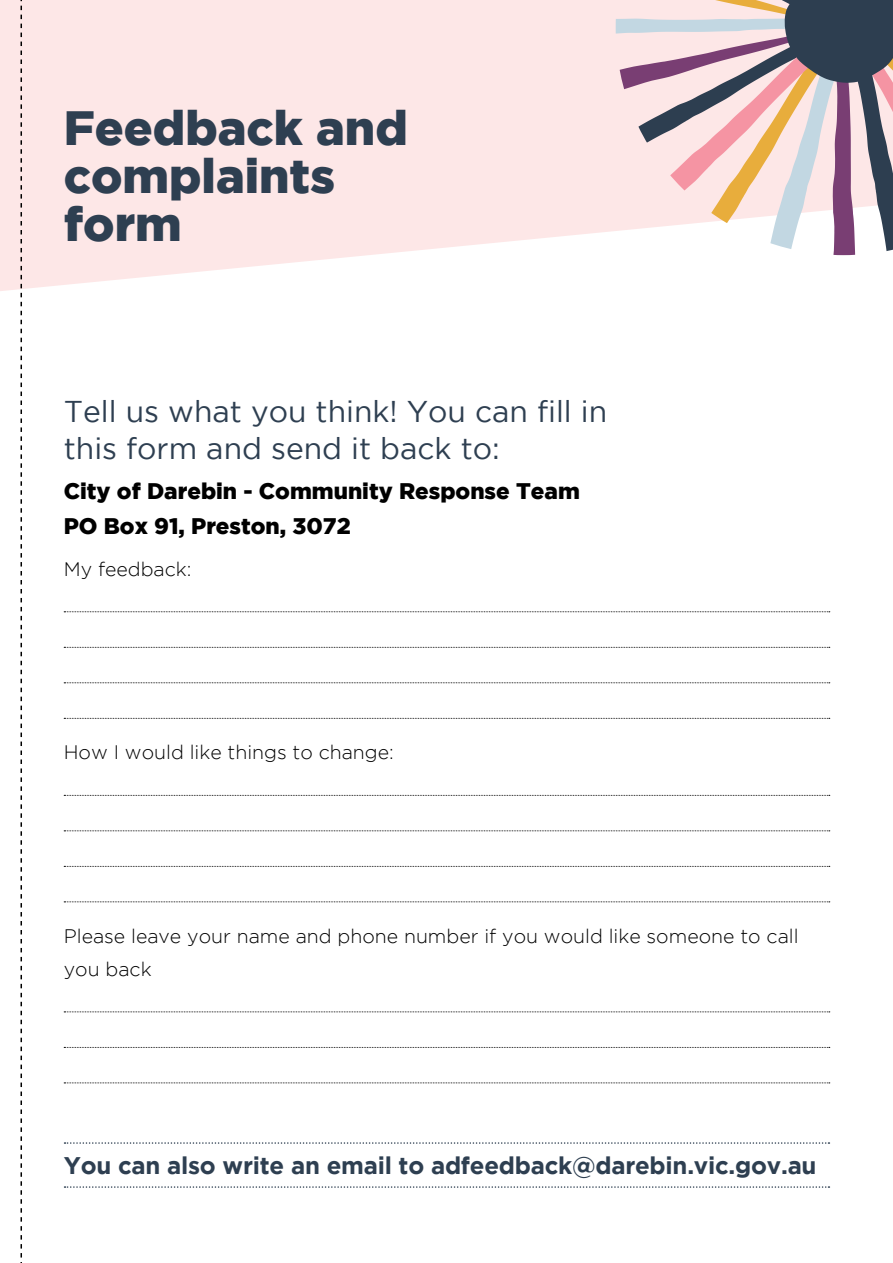
<style>
.page{position:relative;width:893px;height:1263px;background:#fff}
.page>*{position:absolute;margin:0;border:0;box-sizing:border-box;transform-origin:0 0}
.t1{font:900 48px/48px "Gotham";color:#2e3f51}
.t2{font:30px/37.5px "Gotham";color:#2e3f51}
.t3{font:700 24px "Gotham";letter-spacing:-.01em;color:#2e3f51}
.t4{font:900 22.5px/35.5px "Gotham";color:#000}
.t5{font:300 19.5px/33px "Gotham";color:#000}
</style>
<div class="page">
<svg style="left:64px;top:611px;width:766px;height:1px"></svg>
<svg style="left:64px;top:647px;width:766px;height:1px"></svg>
<svg style="left:64px;top:682px;width:766px;height:1px"></svg>
<svg style="left:64px;top:718px;width:766px;height:1px"></svg>
<svg style="left:64px;top:795px;width:766px;height:1px"></svg>
<svg style="left:64px;top:830px;width:766px;height:1px"></svg>
<svg style="left:64px;top:866px;width:766px;height:1px"></svg>
<svg style="left:64px;top:901px;width:766px;height:1px"></svg>
<svg style="left:64px;top:1011px;width:766px;height:1px"></svg>
<svg style="left:64px;top:1047px;width:766px;height:1px"></svg>
<svg style="left:64px;top:1082px;width:766px;height:1px"></svg>
<svg style="left:65px;top:1142px;width:764px;height:2px"></svg>
<svg style="left:65px;top:1186px;width:764px;height:2px"></svg>
<svg style="left:0;top:0;width:850px;height:291px;background:#fdeaea"></svg>
<svg style="left:616px;top:0;width:277px;height:255px;background:#c7b6ba"></svg>
<svg style="left:21px;top:0;width:1px;height:1263px"></svg>
<h1 class="t1" style="left:64px;top:103px;width:346px">Feedback and complaints form</h1>
<h2 class="t2" style="left:64px;top:392px;width:545px">Tell us what you think! You can fill in this form and send it back to:</h2>
<p class="t4" style="left:64px;top:473px;width:518px">City of Darebin - Community Response Team<br>PO Box 91, Preston, 3072</p>
<p class="t5" style="left:64px;top:552px;width:129px">My feedback:</p>
<p class="t5" style="left:64px;top:736px;width:332px">How I would like things to change:</p>
<p class="t5" style="left:64px;top:919px;width:736px">Please leave your name and phone number if you would like someone to call you back</p>
<p class="t3" style="left:64px;top:1151px;width:754px">You can also write an email to adfeedback@darebin.vic.gov.au</p>
</div>
